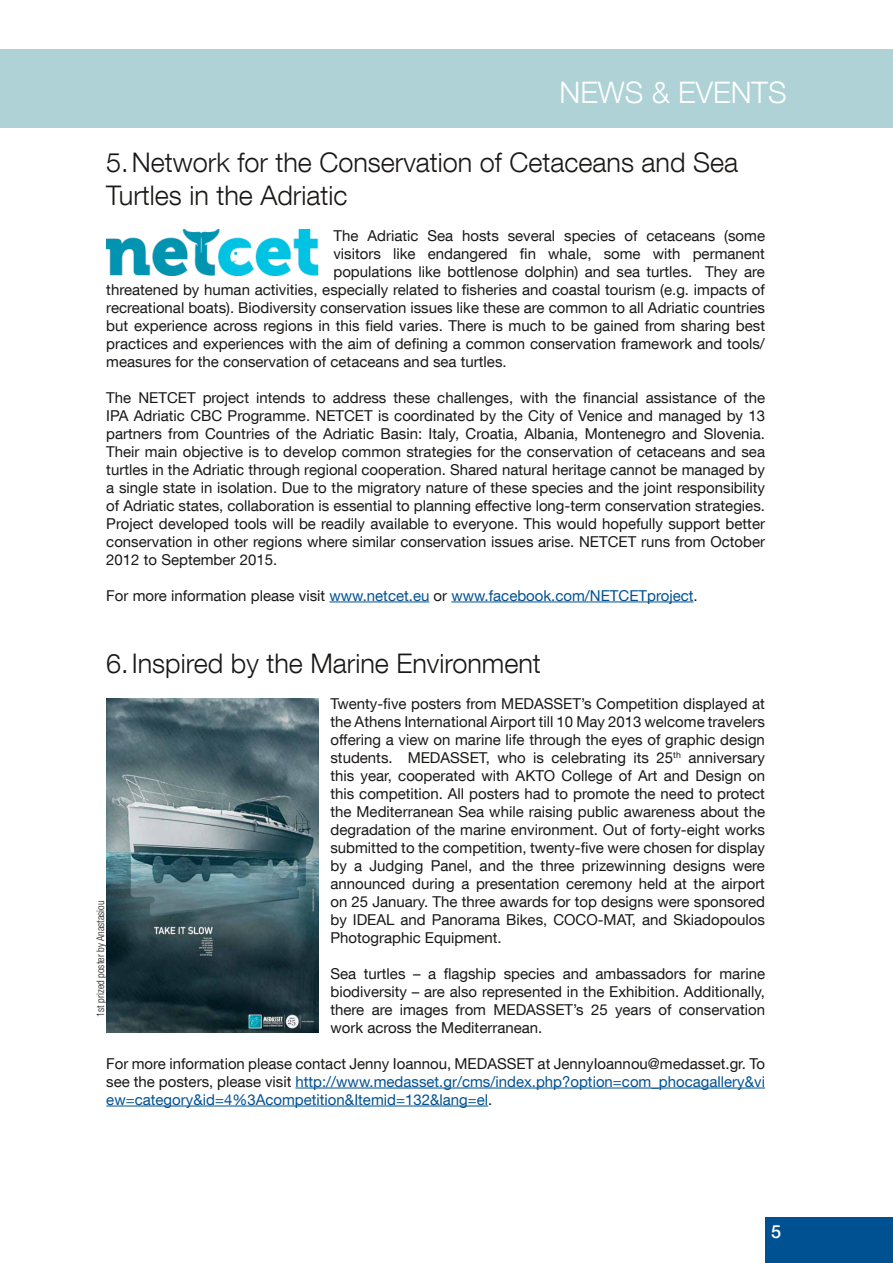
<style>
.page{position:relative;width:893px;height:1263px;background:#fff}
.page>*{position:absolute;margin:0;border:0;box-sizing:border-box;transform-origin:0 0}
.t1{font:300 29.55px "Helvetica Neue LT Com";color:#fff}
.t2{font:300 27px/32.4px "Helvetica Neue LT Com";color:#1a1817}
.t3{font:500 18px "Helvetica Neue LT Com";color:#fff}
.t4{font:15px/18px "Helvetica Neue LT Com";color:#1a1817;text-align:justify}
.t5{font:15px/18px "Helvetica Neue LT Com";color:#005192;text-align:justify}
.t6{font:300 condensed 10.5px "Helvetica Neue LT Com";color:#1a1817}
.s1{color:#1a1817}
</style>
<div class="page">
<div style="left:765px;top:1217px;width:128px;height:46px;background:#005192"></div>
<hr style="left:329px;top:601px;width:100px;height:1px;background:#005192">
<hr style="left:451px;top:601px;width:242px;height:1px;background:#005192">
<hr style="left:295px;top:1087px;width:470px;height:1px;background:#005192">
<hr style="left:106px;top:1105px;width:382px;height:1px;background:#005192">
<div style="left:0;top:49px;width:893px;height:78px;background:#aed2d5"></div>
<img style="left:106px;top:230px;width:213px;height:45px">
<img style="left:106px;top:698px;width:212px;height:334px">
<h1 class="t1" style="left:559px;top:75px;width:229px">NEWS &amp; EVENTS</h1>
<h2 class="t2" style="left:106px;top:146px;width:633px">5.Network for the Conservation of Cetaceans and Sea<br>Turtles in the Adriatic</h2>
<p class="t4" style="left:333px;top:226px;width:433px">The Adriatic Sea hosts several species of cetaceans (some</p>
<p class="t4" style="left:333px;top:244px;width:433px">visitors like endangered fin whale, some with permanent</p>
<p class="t4" style="left:333px;top:262px;width:433px">populations like bottlenose dolphin) and sea turtles. They are</p>
<p class="t4" style="left:106px;top:280px;width:660px">threatened by human activities, especially related to fisheries and coastal tourism (e.g. impacts of</p>
<p class="t4" style="left:106px;top:298px;width:660px">recreational boats). Biodiversity conservation issues like these are common to all Adriatic countries</p>
<p class="t4" style="left:106px;top:316px;width:660px">but experience across regions in this field varies. There is much to be gained from sharing best</p>
<p class="t4" style="left:106px;top:334px;width:660px">practices and experiences with the aim of defining a common conservation framework and tools/</p>
<p class="t4" style="left:106px;top:352px;width:402px">measures for the conservation of cetaceans and sea turtles.</p>
<p class="t4" style="left:106px;top:388px;width:660px">The NETCET project intends to address these challenges, with the financial assistance of the IPA Adriatic CBC Programme. NETCET is coordinated by the City of Venice and managed by 13 partners from Countries of the Adriatic Basin: Italy, Croatia, Albania, Montenegro and Slovenia.<br>Their main objective is to develop common strategies for the conservation of cetaceans and sea turtles in the Adriatic through regional cooperation. Shared natural heritage cannot be managed by a single state in isolation. Due to the migratory nature of these species and the joint responsibility of Adriatic states, collaboration is essential to planning effective long-term conservation strategies.<br>Project developed tools will be readily available to everyone. This would hopefully support better conservation in other regions where similar conservation issues arise. NETCET runs from October 2012 to September 2015.</p>
<p class="t5" style="left:106px;top:586px;width:593px"><span class="s1">For more information please visit</span> www.netcet.eu <span class="s1">or</span> www.facebook.com/NETCETproject<span class="s1">.</span></p>
<h2 class="t2" style="left:106px;top:646px;width:436px">6.Inspired by the Marine Environment</h2>
<p class="t4" style="left:330px;top:694px;width:436px">Twenty-five posters from MEDASSET’s Competition displayed at the Athens International Airport till 10 May 2013 welcome travelers offering a view on marine life through the eyes of graphic design students. MEDASSET, who is celebrating its 25<sup>th</sup> anniversary this year, cooperated with AKTO College of Art and Design on this competition. All posters had to promote the need to protect the Mediterranean Sea while raising public awareness about the degradation of the marine environment. Out of forty-eight works submitted to the competition, twenty-five were chosen for display by a Judging Panel, and the three prizewinning designs were announced during a presentation ceremony held at the airport on 25 January. The three awards for top designs were sponsored by IDEAL and Panorama Bikes, COCO-MAT, and Skiadopoulos Photographic Equipment.</p>
<p class="t4" style="left:330px;top:964px;width:436px">Sea turtles – a flagship species and ambassadors for marine biodiversity – are also represented in the Exhibition. Additionally, there are images from MEDASSET’s 25 years of conservation work across the Mediterranean.</p>
<p class="t5" style="left:106px;top:1054px;width:660px"><span class="s1">For more information please contact Jenny Ioannou, MEDASSET at JennyIoannou@medasset.gr. To see the posters, please visit</span> http://www.medasset.gr/cms/index.php?option=com_phocagallery&amp;vi ew=category&amp;id=4%3Acompetition&amp;Itemid=132&amp;lang=el<span class="s1">.</span></p>
<p class="t6" style="left:94px;top:1017px;width:118px;rotate:-90deg">1st prized poster by Anastasiou</p>
<p class="t3" style="left:771px;top:1220px;width:12px">5</p>
</div>
